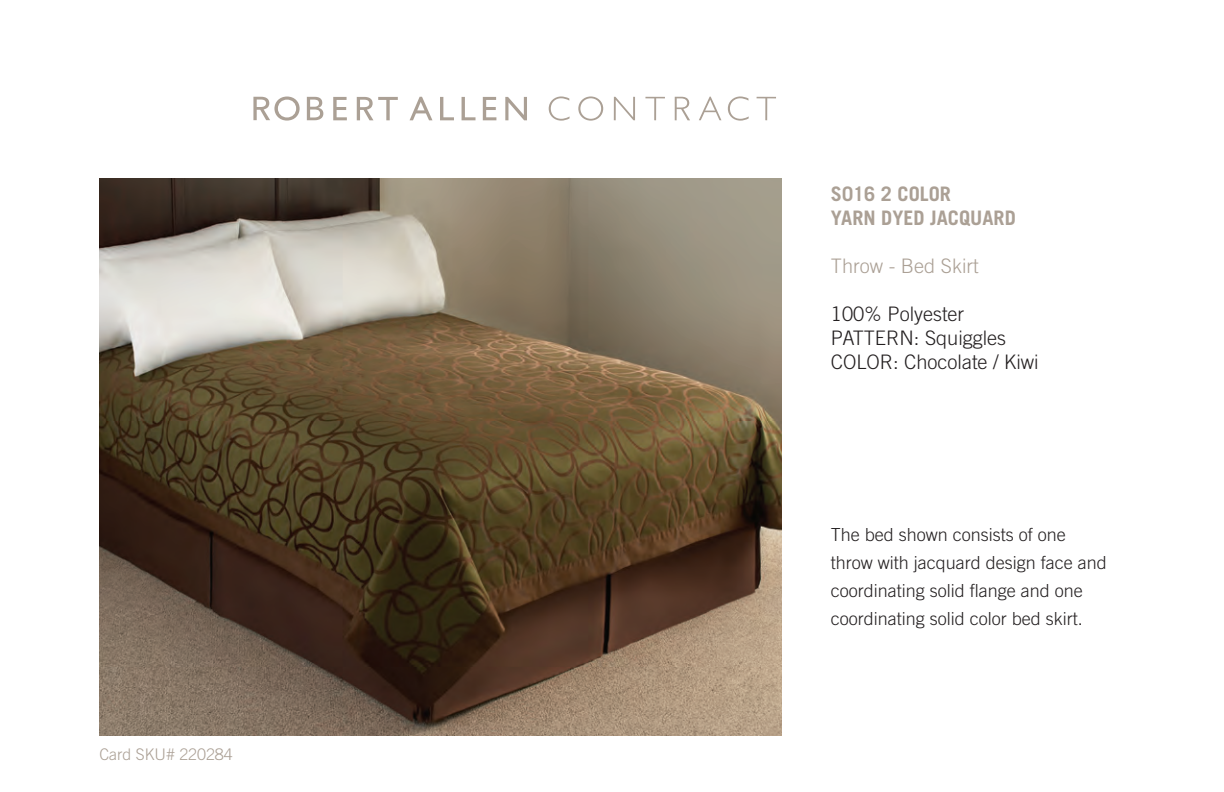
<style>
.page{position:relative;width:1224px;height:792px;background:#fff}
.page>*{position:absolute;margin:0;border:0;box-sizing:border-box;transform-origin:0 0}
.t1{font:300 20px "Trade Gothic";color:#231f20}
.t2{font:700 20px "Trade Gothic";color:#aba095}
.t3{font:300 20px "Trade Gothic";color:#aba095}
.t4{font:300 18px/28px "Trade Gothic";color:#231f20}
.t5{font:300 16px "Trade Gothic";color:#aba095}
</style>
<div class="page">
<img style="left:99px;top:178px;width:683px;height:558px">
<svg style="left:549px;top:96px;width:21px;height:25px"></svg>
<svg style="left:578px;top:96px;width:25px;height:25px"></svg>
<svg style="left:614px;top:97px;width:21px;height:23px"></svg>
<svg style="left:645px;top:97px;width:20px;height:23px"></svg>
<svg style="left:675px;top:97px;width:15px;height:23px"></svg>
<svg style="left:699px;top:97px;width:22px;height:23px"></svg>
<svg style="left:728px;top:96px;width:21px;height:25px"></svg>
<svg style="left:757px;top:97px;width:19px;height:23px"></svg>
<svg style="left:333px;top:97px;width:14px;height:23px"></svg>
<svg style="left:410px;top:97px;width:22px;height:23px"></svg>
<svg style="left:440px;top:97px;width:14px;height:23px"></svg>
<svg style="left:462px;top:97px;width:14px;height:23px"></svg>
<svg style="left:483px;top:97px;width:13px;height:23px"></svg>
<svg style="left:505px;top:97px;width:22px;height:23px"></svg>
<svg style="left:357px;top:97px;width:41px;height:23px"></svg>
<svg style="left:307px;top:97px;width:16px;height:23px"></svg>
<svg style="left:253px;top:97px;width:47px;height:24px"></svg>
<p class="t5" style="left:99px;top:745px;width:135px">Card SKU# 220284</p>
<p class="t2" style="left:831px;top:182px;width:122px">S016 2 COLOR</p>
<p class="t2" style="left:831px;top:206px;width:186px">YARN DYED JACQUARD</p>
<p class="t3" style="left:831px;top:254px;width:149px">Throw - Bed Skirt</p>
<p class="t1" style="left:831px;top:302px;width:135px">100% Polyester</p>
<p class="t1" style="left:831px;top:326px;width:177px">PATTERN: Squiggles</p>
<p class="t1" style="left:831px;top:350px;width:209px">COLOR: Chocolate / Kiwi</p>
<p class="t4" style="left:831px;top:521px;width:278px">The bed shown consists of one throw with jacquard design face and coordinating solid flange and one coordinating solid color bed skirt.</p>
</div>
